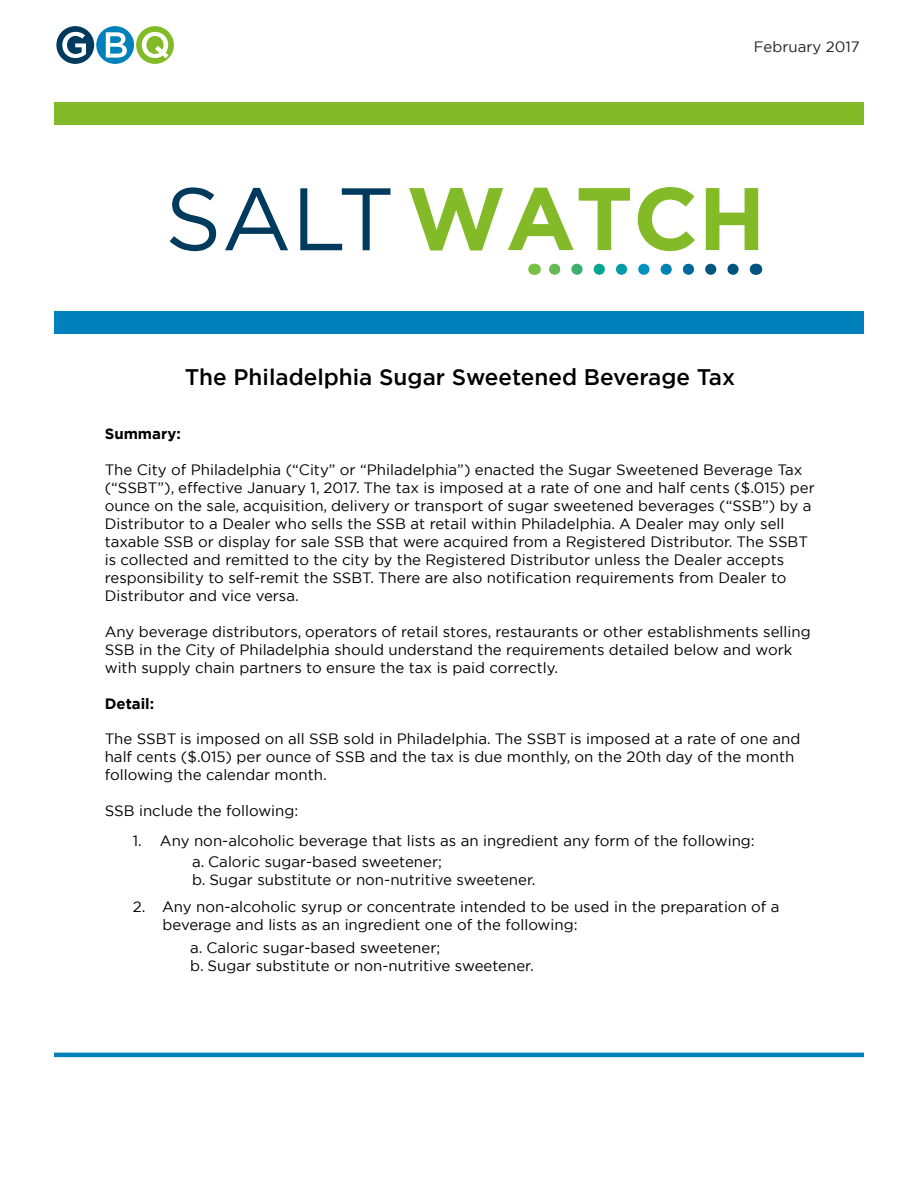
<style>
.page{position:relative;width:918px;height:1188px;background:#fff}
.page>*{position:absolute;margin:0;border:0;box-sizing:border-box;transform-origin:0 0}
.t1{font:700 88.5px "Gotham";color:#82bb27}
.t2{font:500 22.5px "Gotham";color:#000}
.t3{font:15px/18px "Gotham";color:#000}
.t4{font:700 15px "Gotham";color:#000}
.t5{font:15px "Gotham";color:#231f20}
.s1{font-weight:400;color:#003a5d}
</style>
<div class="page">
<div style="left:56px;top:26px;width:38px;height:38px;background:#003a5d;border-radius:50%"></div>
<svg style="left:62px;top:32px;width:24px;height:26px"></svg>
<div style="left:96px;top:26px;width:38px;height:38px;background:#0081bb;border-radius:50%"></div>
<svg style="left:106px;top:32px;width:21px;height:26px"></svg>
<div style="left:136px;top:26px;width:38px;height:38px;background:#82bb27;border-radius:50%"></div>
<svg style="left:142px;top:32px;width:27px;height:26px"></svg>
<hr style="left:54px;top:1053px;width:810px;height:4px;background:#0081bb">
<div style="left:54px;top:102px;width:810px;height:23px;background:#82bb27"></div>
<div style="left:54px;top:311px;width:810px;height:22px;background:#0081bb"></div>
<svg style="left:549px;top:264px;width:184px;height:11px"></svg>
<p class="t5" style="left:754px;top:37px;width:107px">February 2017</p>
<p class="t1" style="left:165px;top:160px;width:602px"><span class="s1">SALT</span>WATCH</p>
<p class="t2" style="left:185px;top:363px;width:552px">The Philadelphia Sugar Sweetened Beverage Tax</p>
<p class="t4" style="left:105px;top:424px;width:78px">Summary:</p>
<p class="t3" style="left:105px;top:461px;width:712px">The City of Philadelphia (“City” or “Philadelphia”) enacted the Sugar Sweetened Beverage Tax (“SSBT”), effective January 1, 2017. The tax is imposed at a rate of one and half cents ($.015) per ounce on the sale, acquisition, delivery or transport of sugar sweetened beverages (“SSB”) by a Distributor to a Dealer who sells the SSB at retail within Philadelphia. A Dealer may only sell taxable SSB or display for sale SSB that were acquired from a Registered Distributor. The SSBT is collected and remitted to the city by the Registered Distributor unless the Dealer accepts responsibility to self-remit the SSBT. There are also notification requirements from Dealer to Distributor and vice versa.</p>
<p class="t3" style="left:105px;top:623px;width:707px">Any beverage distributors, operators of retail stores, restaurants or other establishments selling<br>SSB in the City of Philadelphia should understand the requirements detailed below and work with supply chain partners to ensure the tax is paid correctly.</p>
<p class="t4" style="left:105px;top:694px;width:51px">Detail:</p>
<p class="t3" style="left:105px;top:729px;width:697px">The SSBT is imposed on all SSB sold in Philadelphia. The SSBT is imposed at a rate of one and half cents ($.015) per ounce of SSB and the tax is due monthly, on the 20th day of the month following the calendar month.</p>
<p class="t3" style="left:105px;top:801px;width:195px">SSB include the following:</p>
<p class="t3" style="left:133px;top:831px;width:623px">1. Any non-alcoholic beverage that lists as an ingredient any form of the following:</p>
<p class="t3" style="left:192px;top:852px;width:252px">a. Caloric sugar-based sweetener;</p>
<p class="t3" style="left:192px;top:870px;width:345px">b. Sugar substitute or non-nutritive sweetener.</p>
<p class="t3" style="left:133px;top:898px;width:648px">2. Any non-alcoholic syrup or concentrate intended to be used in the preparation of a</p>
<p class="t3" style="left:163px;top:916px;width:416px">beverage and lists as an ingredient one of the following:</p>
<p class="t3" style="left:190px;top:939px;width:252px">a. Caloric sugar-based sweetener;</p>
<p class="t3" style="left:190px;top:957px;width:345px">b. Sugar substitute or non-nutritive sweetener.</p>
</div>
